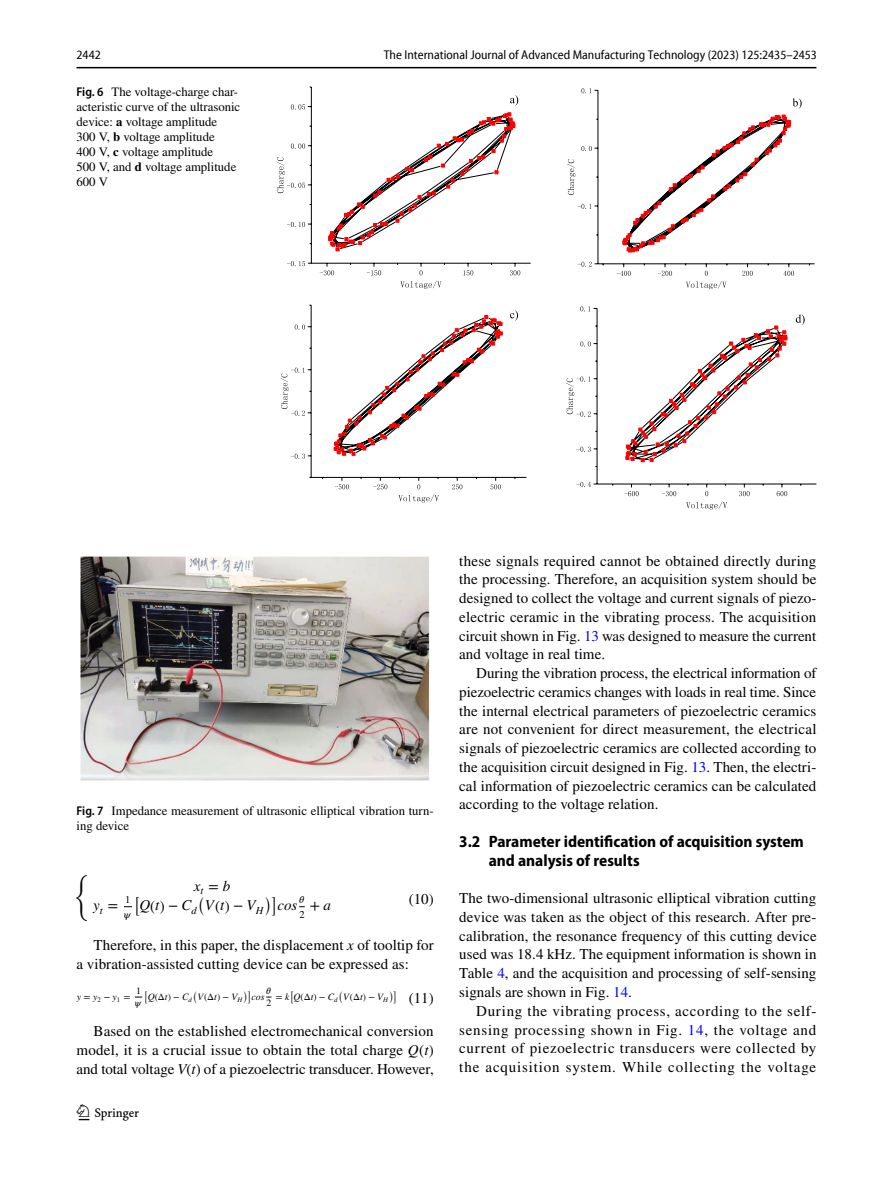
<style>
.page{position:relative;width:893px;height:1187px;background:#fff}
.page>*{position:absolute;margin:0;border:0;box-sizing:border-box;transform-origin:0 0}
.t1{font:22.5px "Springnew Regular 2";color:#000}
.t2{font:700 semi-condensed 16.5px/18.8px "Myriad Pro";color:#000}
.t3{font:15px/18.8px "STIX";letter-spacing:.005em;color:#000;text-align:justify}
.t4{font:15px "STIX General Italic 17";color:#000}
.t5{font:15px "STIX Math Extensions Regular 8";color:#000}
.t6{font:15px "STIX Math Regular 16";color:#000}
.t7{font:12.75px/15px "STIX";color:#000}
.t8{font:semi-condensed 12.75px "Myriad Pro Unic";color:#000}
.t9{font:12.75px "Myriad Pro Unic Semi Condensed 2";color:#000}
.t10{font:10.5px "STIX General Regular 8";color:#000}
.t11{font:10.5px "STIX Math Italic 12";color:#000}
.t12{font:9.75px "STIX Math Regular 17";color:#000}
.t13{font:9.75px "STIX General Italic 18";color:#000}
.t14{font:9.75px "STIX Math Extensions Regular 7";color:#000}
.t15{font:9.75px "STIX General Regular 7";color:#000}
.t16{font:9.75px "STIX Math Italic 11";color:#000}
.s1{font-family:"Myriad Pro";font-weight:600;font-stretch:semi-condensed}
.s2{font-weight:700}
.s3{font-family:"STIX Math Regular 16"}
.s4{font-family:"STIX General Italic 17"}
.s5{font-style:italic}
.s6{font-family:"STIX General Italic 18"}
.s7{font-family:"STIX Math Regular 17"}
.s8{color:#00f}
</style>
<div class="page">
<hr style="left:77px;top:67px;width:739px;height:1px;background:#000">
<hr style="left:311px;top:263px;width:220px;height:1px;background:#000">
<hr style="left:311px;top:87px;width:1px;height:176px;background:#000">
<svg style="left:320px;top:263px;width:14px;height:12px"></svg>
<svg style="left:367px;top:263px;width:14px;height:12px"></svg>
<svg style="left:463px;top:263px;width:10px;height:12px"></svg>
<svg style="left:510px;top:263px;width:10px;height:12px"></svg>
<svg style="left:287px;top:261px;width:24px;height:5px"></svg>
<svg style="left:287px;top:222px;width:24px;height:5px"></svg>
<svg style="left:291px;top:143px;width:20px;height:6px"></svg>
<svg style="left:291px;top:104px;width:20px;height:5px"></svg>
<svg style="left:328px;top:112px;width:187px;height:139px"></svg>
<svg style="left:510px;top:95px;width:8px;height:11px"></svg>
<svg style="left:276px;top:157px;width:35px;height:36px"></svg>
<svg style="left:397px;top:263px;width:48px;height:26px"></svg>
<hr style="left:598px;top:263px;width:217px;height:1px;background:#000">
<hr style="left:598px;top:90px;width:1px;height:174px;background:#000">
<svg style="left:617px;top:264px;width:14px;height:12px"></svg>
<svg style="left:658px;top:264px;width:14px;height:12px"></svg>
<svg style="left:742px;top:264px;width:11px;height:12px"></svg>
<svg style="left:783px;top:264px;width:11px;height:12px"></svg>
<svg style="left:578px;top:262px;width:26px;height:5px"></svg>
<svg style="left:578px;top:204px;width:20px;height:5px"></svg>
<svg style="left:581px;top:146px;width:17px;height:5px"></svg>
<svg style="left:581px;top:88px;width:17px;height:5px"></svg>
<svg style="left:623px;top:115px;width:168px;height:137px"></svg>
<svg style="left:792px;top:98px;width:10px;height:11px"></svg>
<svg style="left:567px;top:159px;width:8px;height:36px"></svg>
<svg style="left:685px;top:264px;width:43px;height:25px"></svg>
<hr style="left:311px;top:477px;width:215px;height:1px;background:#000">
<hr style="left:311px;top:305px;width:1px;height:172px;background:#000">
<svg style="left:335px;top:477px;width:14px;height:12px"></svg>
<svg style="left:373px;top:477px;width:14px;height:12px"></svg>
<svg style="left:452px;top:477px;width:10px;height:12px"></svg>
<svg style="left:491px;top:477px;width:10px;height:12px"></svg>
<svg style="left:291px;top:453px;width:20px;height:5px"></svg>
<svg style="left:295px;top:324px;width:16px;height:5px"></svg>
<svg style="left:334px;top:315px;width:169px;height:140px"></svg>
<svg style="left:510px;top:310px;width:8px;height:11px"></svg>
<svg style="left:280px;top:367px;width:31px;height:48px"></svg>
<svg style="left:399px;top:477px;width:40px;height:25px"></svg>
<hr style="left:597px;top:483px;width:219px;height:1px;background:#000">
<hr style="left:597px;top:308px;width:1px;height:176px;background:#000">
<svg style="left:624px;top:484px;width:15px;height:12px"></svg>
<svg style="left:662px;top:484px;width:14px;height:12px"></svg>
<svg style="left:739px;top:484px;width:11px;height:12px"></svg>
<svg style="left:777px;top:484px;width:10px;height:12px"></svg>
<svg style="left:576px;top:482px;width:21px;height:5px"></svg>
<svg style="left:576px;top:446px;width:21px;height:6px"></svg>
<svg style="left:580px;top:341px;width:17px;height:5px"></svg>
<svg style="left:580px;top:306px;width:17px;height:5px"></svg>
<svg style="left:626px;top:326px;width:161px;height:136px"></svg>
<svg style="left:796px;top:314px;width:9px;height:11px"></svg>
<svg style="left:566px;top:376px;width:31px;height:40px"></svg>
<svg style="left:686px;top:484px;width:41px;height:25px"></svg>
<img style="left:81px;top:556px;width:348px;height:224px">
<p class="t9" style="left:77px;top:50px;width:26px">2442</p>
<p class="t8" style="left:384px;top:50px;width:435px">The International Journal of Advanced Manufacturing Technology (2023) 125:2435–2453</p>
<p class="t7" style="left:77px;top:85px;width:165px"><span class="s1">Fig. 6</span> The voltage-charge char&shy;acteristic curve of the ultrasonic device: <span class="s2">a</span> voltage amplitude<br>300 V, <span class="s2">b</span> voltage amplitude<br>400 V, <span class="s2">c</span> voltage amplitude<br>500 V, and <span class="s2">d</span> voltage amplitude<br>600 V</p>
<p class="t7" style="left:77px;top:804px;width:359px"><span class="s1">Fig. 7</span> Impedance measurement of ultrasonic elliptical vibration turn&shy;ing device</p>
<p class="t5" style="left:74px;top:862px;width:18px">{</p>
<p class="t4" style="left:194px;top:880px;width:38px">x<sub>t</sub> <span class="s3">=</span>b</p>
<p class="t10" style="left:125px;top:896px;width:7px">1</p>
<p class="t11" style="left:124px;top:910px;width:8px">𝜓</p>
<p class="t11" style="left:299px;top:896px;width:7px">𝜃</p>
<p class="t10" style="left:299px;top:910px;width:7px">2</p>
<p class="t5" style="left:134px;top:884px;width:7px">[</p>
<p class="t4" style="left:139px;top:900px;width:59px">Q<span class="s3">(</span>t<span class="s3">) −</span> C<sub>d</sub></p>
<p class="t5" style="left:198px;top:884px;width:9px">(</p>
<p class="t4" style="left:205px;top:900px;width:60px">V<span class="s3">(</span>t<span class="s3">) −</span> V<sub>H</sub></p>
<p class="t5" style="left:265px;top:884px;width:14px">)]</p>
<p class="t4" style="left:277px;top:900px;width:21px">cos</p>
<p class="t6" style="left:310px;top:899px;width:23px">+<span class="s4">a</span></p>
<p class="t4" style="left:93px;top:900px;width:26px">y<sub>t</sub> <span class="s3">=</span></p>
<p class="t3" style="left:409px;top:890px;width:26px">(10)</p>
<p class="t3" style="left:77px;top:936px;width:359px;text-indent:17px">Therefore, in this paper, the displacement <span class="s5">x</span> of tooltip for a vibration-assisted cutting device can be expressed as:</p>
<p class="t15" style="left:136px;top:987px;width:6px">1</p>
<p class="t16" style="left:135px;top:999px;width:8px">𝜓</p>
<p class="t16" style="left:266px;top:987px;width:6px">𝜃</p>
<p class="t15" style="left:266px;top:999px;width:6px">2</p>
<p class="t14" style="left:290px;top:982px;width:5px">[</p>
<p class="t14" style="left:339px;top:982px;width:6px">(</p>
<p class="t12" style="left:343px;top:992px;width:46px"><span class="s6">V</span>(Δ<span class="s6">t</span>) − <span class="s6">V</span><sub>H</sub></p>
<p class="t14" style="left:389px;top:982px;width:10px">)]</p>
<p class="t14" style="left:144px;top:982px;width:5px">[</p>
<p class="t12" style="left:148px;top:992px;width:46px"><span class="s6">Q</span>(Δ<span class="s6">t</span>) − <span class="s6">C</span><sub>d</sub></p>
<p class="t14" style="left:193px;top:982px;width:6px">(</p>
<p class="t12" style="left:197px;top:992px;width:46px"><span class="s6">V</span>(Δ<span class="s6">t</span>) − <span class="s6">V</span><sub>H</sub></p>
<p class="t14" style="left:243px;top:982px;width:10px">)]</p>
<p class="t13" style="left:252px;top:992px;width:14px">cos</p>
<p class="t12" style="left:276px;top:992px;width:63px">= <span class="s6">k Q</span>(Δ<span class="s6">t</span>) − <span class="s6">C</span><sub>d</sub></p>
<p class="t13" style="left:77px;top:992px;width:55px">y<span class="s7">=</span>y<sub>2</sub> <span class="s7">−</span>y<sub>1</sub> <span class="s7">=</span></p>
<p class="t3" style="left:409px;top:989px;width:26px">(11)</p>
<p class="t3" style="left:77px;top:1022px;width:359px;text-indent:17px">Based on the established electromechanical conversion model, it is a crucial issue to obtain the total charge <span class="s5">Q</span>(<span class="s5">t</span>) and total voltage <span class="s5">V</span>(<span class="s5">t</span>) of a piezoelectric transducer. However,</p>
<h1 class="t1" style="left:79px;top:1104px;width:62px">1 3</h1>
<p class="t3" style="left:459px;top:552px;width:359px">these signals required cannot be obtained directly during the processing. Therefore, an acquisition system should be designed to collect the voltage and current signals of piezo&shy;electric ceramic in the vibrating process. The acquisition circuit shown in Fig. <span class="s8">13</span> was designed to measure the current and voltage in real time.</p>
<p class="t3" style="left:459px;top:664px;width:359px;text-indent:17px">During the vibration process, the electrical information of piezoelectric ceramics changes with loads in real time. Since the internal electrical parameters of piezoelectric ceramics are not convenient for direct measurement, the electrical signals of piezoelectric ceramics are collected according to the acquisition circuit designed in Fig. <span class="s8">13</span>. Then, the electri&shy;cal information of piezoelectric ceramics can be calculated according to the voltage relation.</p>
<p class="t2" style="left:489px;top:832px;width:317px;text-indent:-29px">3.2 Parameter identification of acquisition system and analysis of results</p>
<p class="t3" style="left:459px;top:889px;width:359px">The two-dimensional ultrasonic elliptical vibration cutting device was taken as the object of this research. After pre&shy;calibration, the resonance frequency of this cutting device used was 18.4 kHz. The equipment information is shown in Table <span class="s8">4</span>, and the acquisition and processing of self-sensing signals are shown in Fig. <span class="s8">14</span>.</p>
<p class="t3" style="left:459px;top:1002px;width:359px;text-indent:17px">During the vibrating process, according to the self&shy;sensing processing shown in Fig. <span class="s8">14</span>, the voltage and current of piezoelectric transducers were collected by the acquisition system. While collecting the voltage</p>
</div>
